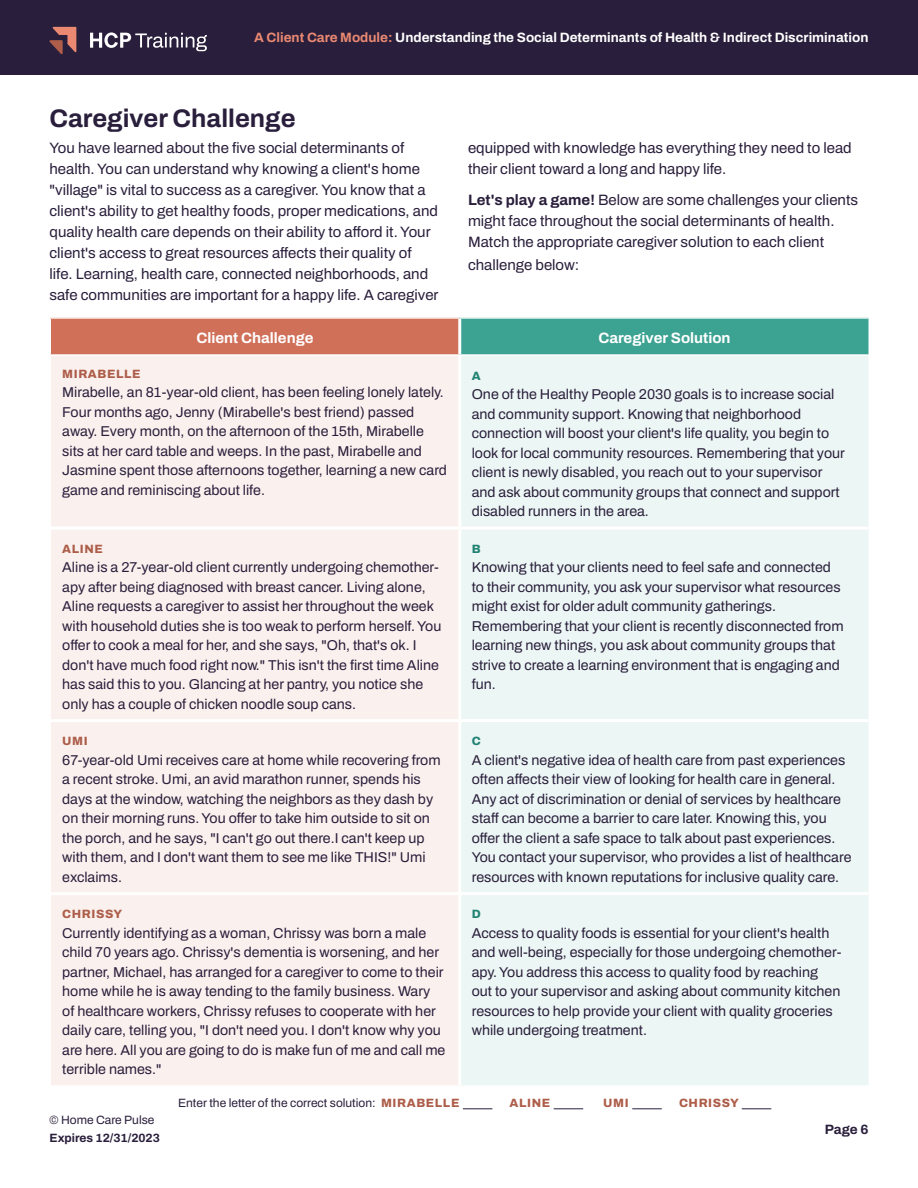
<style>
.page{position:relative;width:918px;height:1188px;background:#fff}
.page>*{position:absolute;margin:0;border:0;box-sizing:border-box;transform-origin:0 0}
.t1{font:700 25.5px "Archivo";color:#291e3b}
.t2{font:600 15px/21px "Archivo";color:#291e3b}
.t3{font:700 15px "Archivo";color:#fff}
.t4{font:600 14.25px/19.5px "Archivo";color:#291e3b}
.t5{font:700 13.5px "Archivo";color:#fff}
.t6{font:700 13.5px "Archivo";color:#291e3b}
.t7{font:600 12px "Archivo";color:#291e3b}
.t8{font:800 12px "Archivo";letter-spacing:.05em;color:#ad5d49}
.t9{font:700 12px "Archivo";color:#291e3b}
.t10{font:800 12px "Archivo";color:#218374}
.s1{color:#ea8972}
.s2{font-weight:700}
.s3{font-weight:800;color:#ad5d49}
</style>
<div class="page">
<div style="left:50px;top:318px;width:410px;height:37px;background:#d07059"></div>
<div style="left:460px;top:318px;width:409px;height:37px;background:#3ca292"></div>
<div style="left:51px;top:356px;width:407px;height:729px;background:#faf1ee"></div>
<div style="left:461px;top:356px;width:407px;height:729px;background:#ecf6f4"></div>
<hr style="left:458px;top:319px;width:3px;height:35px;background:#fff">
<hr style="left:51px;top:527px;width:409px;height:3px;background:#fff">
<hr style="left:460px;top:527px;width:408px;height:3px;background:#fff">
<hr style="left:51px;top:719px;width:409px;height:3px;background:#fff">
<hr style="left:460px;top:719px;width:408px;height:3px;background:#fff">
<hr style="left:51px;top:892px;width:409px;height:3px;background:#fff">
<hr style="left:460px;top:892px;width:408px;height:3px;background:#fff">
<hr style="left:50px;top:317px;width:410px;height:2px;background:#fff">
<hr style="left:50px;top:319px;width:1px;height:35px;background:#fff">
<hr style="left:460px;top:317px;width:410px;height:2px;background:#fff">
<hr style="left:868px;top:319px;width:2px;height:35px;background:#fff">
<hr style="left:50px;top:354px;width:410px;height:2px;background:#fff">
<hr style="left:460px;top:354px;width:410px;height:2px;background:#fff">
<svg style="left:463px;top:1109px;width:29px;height:1px"></svg>
<svg style="left:554px;top:1109px;width:29px;height:1px"></svg>
<hr style="left:632px;top:1109px;width:30px;height:1px;background:#291e3b">
<svg style="left:742px;top:1109px;width:29px;height:1px"></svg>
<div style="left:0;top:0;width:918px;height:75px;background:#291e3b"></div>
<svg style="left:50px;top:27px;width:26px;height:27px"></svg>
<svg style="left:90px;top:32px;width:117px;height:19px"></svg>
<p class="t5" style="left:254px;top:27px;width:616px"><span class="s1">A Client Care Module:</span> Understanding the Social Determinants of Health &amp; Indirect Discrimination</p>
<h1 class="t1" style="left:50px;top:100px;width:248px">Caregiver Challenge</h1>
<p class="t2" style="left:50px;top:137px;width:391px">You have learned about the five social determinants of health. You can understand why knowing a client's home "village" is vital to success as a caregiver. You know that a client's ability to get healthy foods, proper medications, and quality health care depends on their ability to afford it. Your client's access to great resources affects their quality of<br>life. Learning, health care, connected neighborhoods, and safe communities are important for a happy life. A caregiver</p>
<p class="t2" style="left:468px;top:137px;width:385px">equipped with knowledge has everything they need to lead their client toward a long and happy life.</p>
<p class="t2" style="left:468px;top:190px;width:392px"><span class="s2">Let's play a game!</span> Below are some challenges your clients might face throughout the social determinants of health.<br>Match the appropriate caregiver solution to each client</p>
<p class="t2" style="left:468px;top:254px;width:113px">challenge below:</p>
<p class="t3" style="left:196px;top:327px;width:119px">Client Challenge</p>
<p class="t3" style="left:598px;top:327px;width:134px">Caregiver Solution</p>
<p class="t8" style="left:62px;top:364px;width:80px">MIRABELLE</p>
<p class="t4" style="left:62px;top:382px;width:386px">Mirabelle, an 81-year-old client, has been feeling lonely lately.<br>Four months ago, Jenny (Mirabelle's best friend) passed away. Every month, on the afternoon of the 15th, Mirabelle sits at her card table and weeps. In the past, Mirabelle and Jasmine spent those afternoons together, learning a new card game and reminiscing about life.</p>
<p class="t8" style="left:62px;top:539px;width:42px">ALINE</p>
<p class="t4" style="left:62px;top:557px;width:381px">Aline is a 27-year-old client currently undergoing chemother&shy;apy after being diagnosed with breast cancer. Living alone, Aline requests a caregiver to assist her throughout the week with household duties she is too weak to perform herself. You offer to cook a meal for her, and she says, "Oh, that's ok. I don't have much food right now." This isn't the first time Aline has said this to you. Glancing at her pantry, you notice she only has a couple of chicken noodle soup cans.</p>
<p class="t8" style="left:62px;top:732px;width:27px">UMI</p>
<p class="t4" style="left:62px;top:750px;width:380px">67-year-old Umi receives care at home while recovering from a recent stroke. Umi, an avid marathon runner, spends his days at the window, watching the neighbors as they dash by on their morning runs. You offer to take him outside to sit on the porch, and he says, "I can't go out there.I can't keep up with them, and I don't want them to see me like THIS!" Umi exclaims.</p>
<p class="t8" style="left:62px;top:905px;width:61px">CHRISSY</p>
<p class="t4" style="left:62px;top:923px;width:385px">Currently identifying as a woman, Chrissy was born a male child 70 years ago. Chrissy's dementia is worsening, and her partner, Michael, has arranged for a caregiver to come to their home while he is away tending to the family business. Wary of healthcare workers, Chrissy refuses to cooperate with her daily care, telling you, "I don't need you. I don't know why you are here. All you are going to do is make fun of me and call me terrible names."</p>
<p class="t10" style="left:472px;top:366px;width:10px">A</p>
<p class="t4" style="left:472px;top:384px;width:375px">One of the Healthy People 2030 goals is to increase social and community support. Knowing that neighborhood connection will boost your client's life quality, you begin to look for local community resources. Remembering that your client is newly disabled, you reach out to your supervisor and ask about community groups that connect and support disabled runners in the area.</p>
<p class="t10" style="left:472px;top:539px;width:10px">B</p>
<p class="t4" style="left:472px;top:557px;width:373px">Knowing that your clients need to feel safe and connected to their community, you ask your supervisor what resources might exist for older adult community gatherings.<br>Remembering that your client is recently disconnected from learning new things, you ask about community groups that strive to create a learning environment that is engaging and fun.</p>
<p class="t10" style="left:472px;top:732px;width:11px">C</p>
<p class="t4" style="left:472px;top:750px;width:381px">A client's negative idea of health care from past experiences often affects their view of looking for health care in general.<br>Any act of discrimination or denial of services by healthcare staff can become a barrier to care later. Knowing this, you offer the client a safe space to talk about past experiences.<br>You contact your supervisor, who provides a list of healthcare resources with known reputations for inclusive quality care.</p>
<p class="t10" style="left:472px;top:905px;width:11px">D</p>
<p class="t4" style="left:472px;top:923px;width:371px">Access to quality foods is essential for your client's health and well-being, especially for those undergoing chemother&shy;apy. You address this access to quality food by reaching out to your supervisor and asking about community kitchen resources to help provide your client with quality groceries while undergoing treatment.</p>
<p class="t7" style="left:50px;top:1111px;width:106px">© Home Care Pulse</p>
<p class="t9" style="left:50px;top:1129px;width:112px">Expires 12/31/2023</p>
<p class="t7" style="left:178px;top:1094px;width:283px">Enter the letter of the correct solution: <span class="s3">MIRABELLE</span></p>
<p class="t8" style="left:510px;top:1094px;width:42px">ALINE</p>
<p class="t8" style="left:603px;top:1094px;width:27px">UMI</p>
<p class="t8" style="left:679px;top:1094px;width:61px">CHRISSY</p>
<p class="t6" style="left:825px;top:1119px;width:45px">Page 6</p>
</div>
